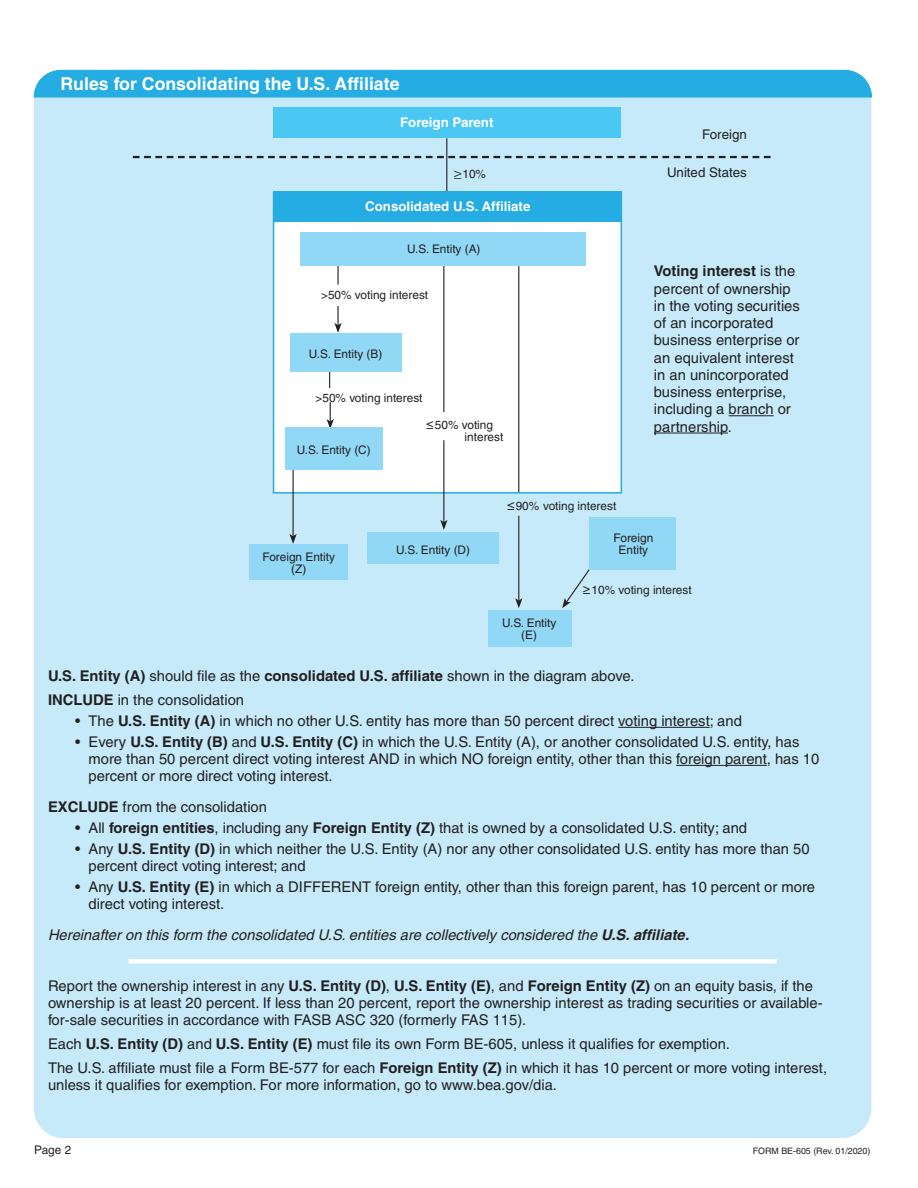
<style>
.page{position:relative;width:918px;height:1188px;background:#fff}
.page>*{position:absolute;margin:0;border:0;box-sizing:border-box;transform-origin:0 0}
.Paragraph_Style1{font:700 17.7px "Helvetica";color:#fff}
.Paragraph_Style107{font:14.7px/17.2px "Helvetica";color:#231f20}
.Paragraph_Style107-2{font:italic 14.7px "Helvetica";color:#231f20}
.Paragraph_Style107-3{font:700 14.7px "Helvetica";color:#231f20}
.Paragraph_Style1-2{font:700 13.35px "Helvetica";color:#fff}
.Paragraph_Style1-3{font:13.35px "Helvetica";color:#231f20}
.Paragraph_Style1-4{font:11.85px/11.9px "Helvetica";color:#231f20}
.Paragraph_Style96{font:11.85px "Helvetica";color:#231f20}
.Paragraph_Style1-5{font:8.85px "Helvetica";color:#231f20}
.s1{font-family:"Cambria Math"}
.s2{font-family:"MS Reference Sans Serif"}
.s3{font-weight:700}
.s4{font-weight:400}
</style>
<div class="page">
<div style="left:34px;top:98px;width:837px;height:1040px;background:#c6eafa"></div>
<div style="left:273px;top:221px;width:349px;height:271px;background:#fff"></div>
<svg style="left:33px;top:70px;width:839px;height:28px;background:#2baee3"></svg>
<hr style="left:273px;top:492px;width:349px;height:2px;background:#25ace3">
<hr style="left:443px;top:440px;width:1px;height:82px;background:#231f20">
<svg style="left:440px;top:520px;width:8px;height:10px"></svg>
<hr style="left:621px;top:191px;width:1px;height:301px;background:#25ace3">
<div style="left:273px;top:191px;width:348px;height:31px;background:#25ace3"></div>
<hr style="left:618px;top:727px;width:92px;height:1px;background:#231f20">
<hr style="left:676px;top:765px;width:91px;height:1px;background:#231f20">
<hr style="left:273px;top:192px;width:1px;height:301px;background:#25ace3">
<div style="left:273px;top:108px;width:348px;height:30px;background:#4bc7f3"></div>
<hr style="left:446px;top:138px;width:1px;height:53px;background:#231f20">
<hr style="left:443px;top:265px;width:1px;height:147px;background:#231f20">
<hr style="left:337px;top:265px;width:2px;height:20px;background:#231f20">
<svg style="left:334px;top:306px;width:8px;height:27px"></svg>
<svg style="left:327px;top:402px;width:7px;height:25px"></svg>
<svg style="left:329px;top:372px;width:1px;height:16px"></svg>
<hr style="left:293px;top:467px;width:1px;height:69px;background:#231f20">
<svg style="left:289px;top:534px;width:8px;height:10px"></svg>
<hr style="left:518px;top:516px;width:1px;height:85px;background:#231f20">
<svg style="left:515px;top:598px;width:7px;height:10px"></svg>
<svg style="left:562px;top:561px;width:34px;height:47px;background:#bee0ef"></svg>
<div style="left:290px;top:333px;width:111px;height:39px;background:#91d8f6"></div>
<div style="left:285px;top:427px;width:97px;height:43px;background:#91d8f6"></div>
<div style="left:250px;top:544px;width:98px;height:36px;background:#91d8f6"></div>
<div style="left:590px;top:517px;width:86px;height:53px;background:#91d8f6"></div>
<div style="left:368px;top:532px;width:131px;height:31px;background:#91d8f6"></div>
<div style="left:488px;top:611px;width:83px;height:36px;background:#91d8f6"></div>
<hr style="left:518px;top:265px;width:1px;height:227px;background:#231f20">
<div style="left:301px;top:232px;width:285px;height:34px;background:#91d8f6"></div>
<div style="left:129px;top:959px;width:648px;height:5px;background:#fff"></div>
<hr style="left:729px;top:415px;width:45px;height:1px;background:#231f20">
<hr style="left:654px;top:433px;width:74px;height:1px;background:#231f20">
<svg style="left:133px;top:156px;width:638px;height:2px"></svg>
<p class="Paragraph_Style1" style="left:61px;top:73px;width:341px">Rules for Consolidating the U.S. Affiliate</p>
<p class="Paragraph_Style1-2" style="left:400px;top:114px;width:95px">Foreign Parent</p>
<p class="Paragraph_Style1-4" style="left:454px;top:168px;width:34px"><span class="s1">≥</span>10%</p>
<p class="Paragraph_Style1-2" style="left:365px;top:198px;width:167px">Consolidated U.S. Affiliate</p>
<p class="Paragraph_Style96" style="left:407px;top:242px;width:75px">U.S. Entity (A)</p>
<p class="Paragraph_Style1-4" style="left:321px;top:288px;width:109px">&gt;50% voting interest</p>
<p class="Paragraph_Style1-4" style="left:309px;top:347px;width:75px">U.S. Entity (B)</p>
<p class="Paragraph_Style1-4" style="left:316px;top:392px;width:109px">&gt;50% voting interest</p>
<p class="Paragraph_Style1-4" style="left:297px;top:444px;width:76px">U.S. Entity (C)</p>
<p class="Paragraph_Style1-4" style="left:465px;top:419px;width:40px;text-indent:-39px"><span class="s2">≤</span>50% voting interest</p>
<p class="Paragraph_Style1-4" style="left:506px;top:500px;width:112px"><span class="s2">≤</span>90% voting interest</p>
<p class="Paragraph_Style1-3" style="left:702px;top:127px;width:46px">Foreign</p>
<p class="Paragraph_Style1-3" style="left:667px;top:164px;width:81px">United States</p>
<p class="Paragraph_Style107" style="left:654px;top:262px;width:147px"><span class="s3">Voting interest</span> is the percent of ownership in the voting securities of an incorporated business enterprise or an equivalent interest in an unincorporated business enterprise, including a branch or partnership.</p>
<p class="Paragraph_Style1-4" style="left:262px;top:551px;width:74px">Foreign Entity</p>
<p class="Paragraph_Style1-4" style="left:291px;top:563px;width:17px">(Z)</p>
<p class="Paragraph_Style1-4" style="left:396px;top:544px;width:76px">U.S. Entity (D)</p>
<p class="Paragraph_Style1-4" style="left:502px;top:617px;width:56px">U.S. Entity</p>
<p class="Paragraph_Style1-4" style="left:521px;top:629px;width:17px">(E)</p>
<p class="Paragraph_Style1-4" style="left:614px;top:532px;width:41px">Foreign</p>
<p class="Paragraph_Style1-4" style="left:619px;top:544px;width:31px">Entity</p>
<p class="Paragraph_Style1-4" style="left:582px;top:584px;width:111px"><span class="s2">≥</span>10% voting interest</p>
<p class="Paragraph_Style107-3" style="left:48px;top:667px;width:588px">U.S. Entity (A) <span class="s4">should file as the</span> consolidated U.S. affiliate <span class="s4">shown in the diagram above.</span></p>
<p class="Paragraph_Style107" style="left:48px;top:691px;width:198px"><span class="s3">INCLUDE</span> in the consolidation</p>
<p class="Paragraph_Style107" style="left:75px;top:712px;width:668px">• The <span class="s3">U.S. Entity (A)</span> in which no other U.S. entity has more than 50 percent direct voting interest; and</p>
<p class="Paragraph_Style107" style="left:88px;top:733px;width:732px;text-indent:-14px">• Every <span class="s3">U.S. Entity (B)</span> and <span class="s3">U.S. Entity (C)</span> in which the U.S. Entity (A), or another consolidated U.S. entity, has more than 50 percent direct voting interest AND in which NO foreign entity, other than this foreign parent, has 10 percent or more direct voting interest.</p>
<p class="Paragraph_Style107" style="left:48px;top:798px;width:221px"><span class="s3">EXCLUDE</span> from the consolidation</p>
<p class="Paragraph_Style107" style="left:75px;top:819px;width:674px">• All <span class="s3">foreign entities</span>, including any <span class="s3">Foreign Entity (Z)</span> that is owned by a consolidated U.S. entity; and</p>
<p class="Paragraph_Style107" style="left:88px;top:840px;width:723px;text-indent:-14px">• Any <span class="s3">U.S. Entity (D)</span> in which neither the U.S. Entity (A) nor any other consolidated U.S. entity has more than 50 percent direct voting interest; and</p>
<p class="Paragraph_Style107" style="left:88px;top:878px;width:728px;text-indent:-14px">• Any <span class="s3">U.S. Entity (E)</span> in which a DIFFERENT foreign entity, other than this foreign parent, has 10 percent or more direct voting interest.</p>
<p class="Paragraph_Style107-2" style="left:48px;top:926px;width:643px">Hereinafter on this form the consolidated U.S. entities are collectively considered the <span class="s3">U.S. affiliate.</span></p>
<p class="Paragraph_Style107" style="left:48px;top:977px;width:776px">Report the ownership interest in any <span class="s3">U.S. Entity (D)</span>, <span class="s3">U.S. Entity (E)</span>, and <span class="s3">Foreign Entity (Z)</span> on an equity basis, if the ownership is at least 20 percent. If less than 20 percent, report the ownership interest as trading securities or available&shy;for-sale securities in accordance with FASB ASC 320 (formerly FAS 115).</p>
<p class="Paragraph_Style107" style="left:48px;top:1035px;width:684px">Each <span class="s3">U.S. Entity (D)</span> and <span class="s3">U.S. Entity (E)</span> must file its own Form BE-605, unless it qualifies for exemption.</p>
<p class="Paragraph_Style107" style="left:48px;top:1059px;width:781px">The U.S. affiliate must file a Form BE-577 for each <span class="s3">Foreign Entity (Z)</span> in which it has 10 percent or more voting interest, unless it qualifies for exemption. For more information, go to www.bea.gov/dia.</p>
<p class="Paragraph_Style1-4" style="left:34px;top:1144px;width:38px">Page 2</p>
<p class="Paragraph_Style1-5" style="left:753px;top:1145px;width:119px">FORM BE-605 (Rev. 01/2020)</p>
</div>
